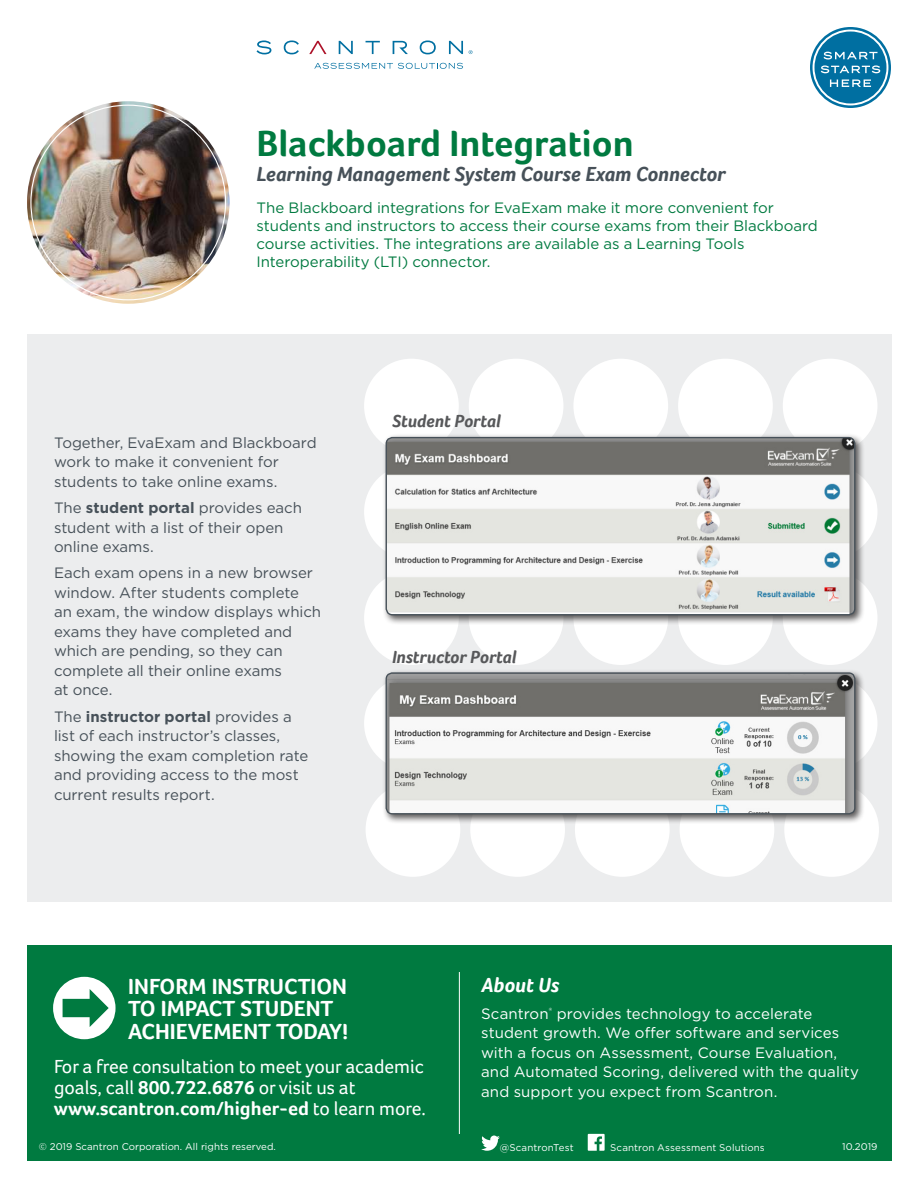
<style>
.page{position:relative;width:918px;height:1188px;background:#fff}
.page>*{position:absolute;margin:0;border:0;box-sizing:border-box;transform-origin:0 0}
.t1{font:700 37.5px "Foco";color:#007a40}
.t2{font:700 22.5px/22.5px "Foco";color:#fff}
.t3{font:italic 700 21px "Foco";color:#475159}
.t4{font:italic 700 21px "Foco";color:#fff}
.t5{font:19.5px/21px "Foco";color:#fff}
.t6{font:italic 700 18px "Foco";letter-spacing:-.005em;color:#57585a}
.t7{font:15px/19.5px "Gotham";letter-spacing:-.005em;color:#475159}
.t8{font:15px/18px "Gotham";letter-spacing:-.005em;color:#007a40}
.t9{font:15px/19.5px "Gotham";letter-spacing:.005em;color:#fff}
.t10{font:9.75px "Gotham";color:#fff}
.s1{font-weight:700}
</style>
<div class="page">
<svg style="left:257px;top:40px;width:206px;height:14px"></svg>
<svg style="left:314px;top:63px;width:149px;height:6px"></svg>
<svg style="left:469px;top:50px;width:3px;height:4px"></svg>
<div style="left:27px;top:945px;width:864px;height:216px;background:#007a40"></div>
<hr style="left:459px;top:972px;width:1px;height:162px;background:#fff">
<svg style="left:53px;top:977px;width:63px;height:62px"></svg>
<svg style="left:810px;top:27px;width:81px;height:81px"></svg>
<svg style="left:481px;top:1136px;width:19px;height:15px"></svg>
<svg style="left:588px;top:1134px;width:17px;height:17px"></svg>
<div style="left:27px;top:334px;width:864px;height:567px;background:#ecedee"></div>
<div style="left:364px;top:359px;width:95px;height:94px;background:#fff;border-radius:50%"></div>
<div style="left:469px;top:359px;width:94px;height:94px;background:#fff;border-radius:50%"></div>
<div style="left:573px;top:359px;width:95px;height:94px;background:#fff;border-radius:50%"></div>
<div style="left:678px;top:359px;width:95px;height:94px;background:#fff;border-radius:50%"></div>
<div style="left:783px;top:359px;width:95px;height:94px;background:#fff;border-radius:50%"></div>
<div style="left:364px;top:465px;width:95px;height:94px;background:#fff;border-radius:50%"></div>
<div style="left:783px;top:465px;width:95px;height:94px;background:#fff;border-radius:50%"></div>
<div style="left:364px;top:571px;width:95px;height:94px;background:#fff;border-radius:50%"></div>
<div style="left:469px;top:571px;width:94px;height:94px;background:#fff;border-radius:50%"></div>
<div style="left:573px;top:571px;width:95px;height:94px;background:#fff;border-radius:50%"></div>
<div style="left:678px;top:571px;width:95px;height:94px;background:#fff;border-radius:50%"></div>
<div style="left:783px;top:571px;width:95px;height:94px;background:#fff;border-radius:50%"></div>
<div style="left:364px;top:676px;width:95px;height:94px;background:#fff;border-radius:50%"></div>
<div style="left:783px;top:676px;width:95px;height:94px;background:#fff;border-radius:50%"></div>
<div style="left:366px;top:783px;width:94px;height:94px;background:#fff;border-radius:50%"></div>
<div style="left:470px;top:783px;width:95px;height:94px;background:#fff;border-radius:50%"></div>
<div style="left:575px;top:783px;width:95px;height:94px;background:#fff;border-radius:50%"></div>
<div style="left:680px;top:783px;width:94px;height:94px;background:#fff;border-radius:50%"></div>
<div style="left:784px;top:783px;width:95px;height:94px;background:#fff;border-radius:50%"></div>
<div style="left:382px;top:433px;width:483px;height:192px;background:#221f1f;opacity:.75"></div>
<img style="left:386px;top:438px;width:469px;height:177px">
<div style="left:386px;top:437px;width:469px;height:178px;border:1px solid #475159;border-radius:6px"></div>
<div style="left:382px;top:669px;width:483px;height:155px;background:#221f1f;opacity:.75"></div>
<img style="left:386px;top:673px;width:469px;height:141px">
<div style="left:386px;top:672px;width:469px;height:142px;border:1px solid #475159;border-radius:6px"></div>
<img style="left:27px;top:101px;width:203px;height:203px;border-radius:101px">
<h1 class="t1" style="left:256px;top:128px;width:379px">Blackboard Integration</h1>
<h3 class="t3" style="left:256px;top:165px;width:471px">Learning Management System Course Exam Connector</h3>
<p class="t8" style="left:256px;top:199px;width:563px">The Blackboard integrations for EvaExam make it more convenient for students and instructors to access their course exams from their Blackboard course activities. The integrations are available as a Learning Tools Interoperability (LTI) connector.</p>
<p class="t7" style="left:54px;top:434px;width:264px">Together, EvaExam and Blackboard work to make it convenient for students to take online exams.</p>
<p class="t7" style="left:54px;top:499px;width:249px">The <span class="s1">student portal</span> provides each student with a list of their open online exams.</p>
<p class="t7" style="left:54px;top:564px;width:269px">Each exam opens in a new browser window. After students complete<br>an exam, the window displays which exams they have completed and which are pending, so they can complete all their online exams<br>at once.</p>
<p class="t7" style="left:54px;top:707px;width:256px">The <span class="s1">instructor portal</span> provides a list of each instructor’s classes, showing the exam completion rate and providing access to the most current results report.</p>
<p class="t6" style="left:392px;top:414px;width:110px">Student Portal</p>
<p class="t6" style="left:392px;top:649px;width:126px">Instructor Portal</p>
<h2 class="t2" style="left:128px;top:976px;width:222px">INFORM INSTRUCTION<br>TO IMPACT STUDENT<br>ACHIEVEMENT TODAY!</h2>
<h3 class="t5" style="left:54px;top:1057px;width:373px">For a free consultation to meet your academic goals, call <span class="s1">800.722.6876</span> or visit us at <span class="s1">www.scantron.com/higher-ed</span> to learn more.</h3>
<h3 class="t4" style="left:481px;top:977px;width:80px">About Us</h3>
<p class="t9" style="left:481px;top:1004px;width:379px">Scantron<sup>®</sup> provides technology to accelerate student growth. We offer software and services with a focus on Assessment, Course Evaluation, and Automated Scoring, delivered with the quality and support you expect from Scantron.</p>
<p class="t10" style="left:39px;top:1143px;width:239px">© 2019 Scantron Corporation. All rights reserved.</p>
<p class="t10" style="left:842px;top:1143px;width:37px">10.2019</p>
<p class="t10" style="left:500px;top:1143px;width:75px">@ScantronTest</p>
<p class="t10" style="left:610px;top:1143px;width:156px">Scantron Assessment Solutions</p>
</div>
